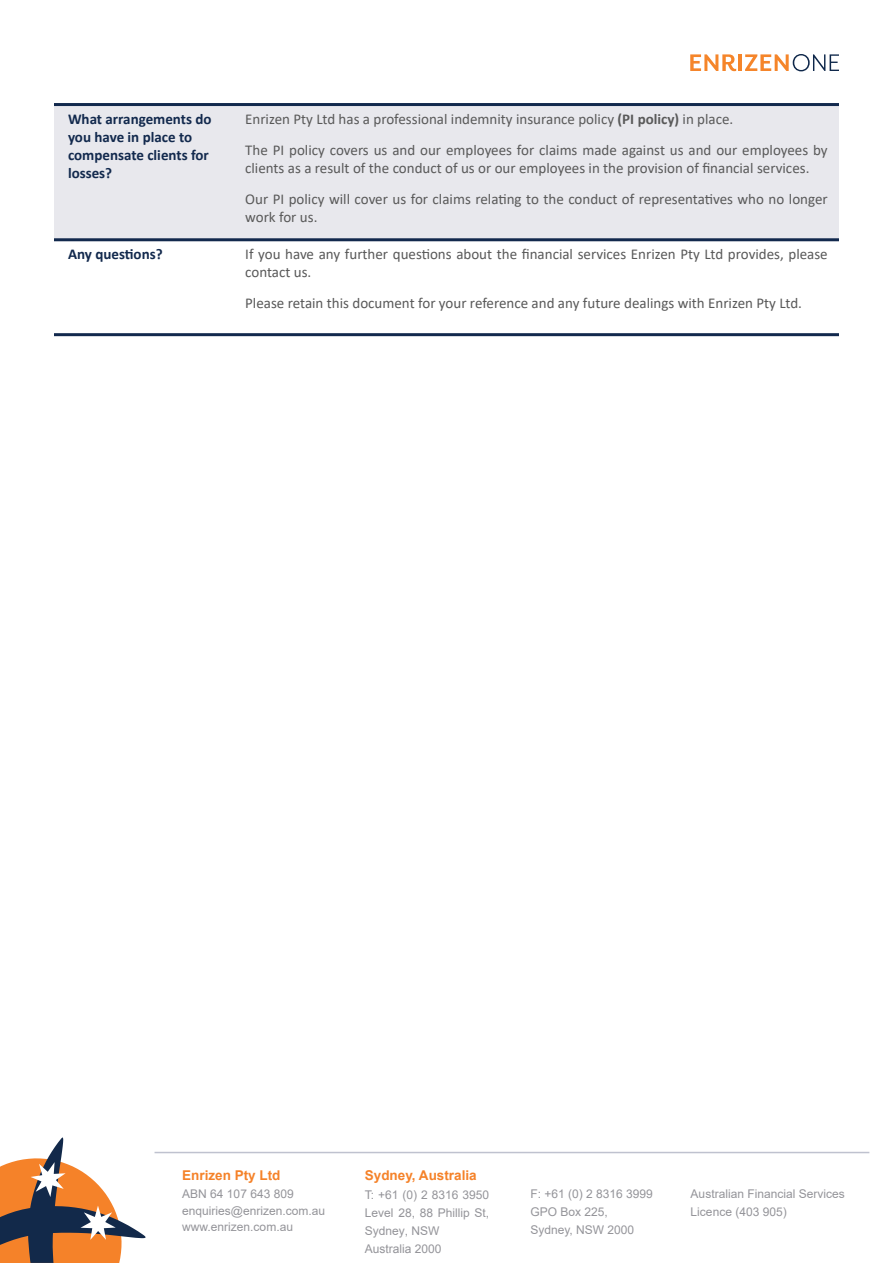
<style>
.page{position:relative;width:893px;height:1263px;background:#fff}
.page>*{position:absolute;margin:0;border:0;box-sizing:border-box;transform-origin:0 0}
.t1{font:15px/18px "Calibri";color:#595959}
.t2{font:700 15px/18px "Calibri";color:#12294d}
.t3{font:700 13.5px "Arial";color:#f58229}
.t4{font:12px/18px "Arial";color:#949499}
.s1{font-weight:700}
</style>
<div class="page">
<svg style="left:690px;top:54px;width:46px;height:17px"></svg>
<hr style="left:739px;top:54px;width:3px;height:17px;background:#f5852a">
<svg style="left:745px;top:54px;width:94px;height:17px"></svg>
<div style="left:54px;top:106px;width:785px;height:132px;background:#e8e8ed"></div>
<hr style="left:54px;top:103px;width:785px;height:3px;background:#12294d">
<svg style="left:0;top:1137px;width:146px;height:126px"></svg>
<hr style="left:155px;top:1152px;width:714px;height:1px;background:#bfc2cf">
<hr style="left:54px;top:238px;width:785px;height:3px;background:#12294d">
<hr style="left:54px;top:333px;width:785px;height:3px;background:#12294d">
<p class="t2" style="left:68px;top:110px;width:145px">What arrangements do you have in place to compensate clients for losses?</p>
<p class="t2" style="left:68px;top:245px;width:96px">Any questions?</p>
<p class="t1" style="left:245px;top:110px;width:490px">Enrizen Pty Ltd has a professional indemnity insurance policy <span class="s1">(PI policy)</span> in place.</p>
<p class="t1" style="left:245px;top:141px;width:584px">The PI policy covers us and our employees for claims made against us and our employees by clients as a result of the conduct of us or our employees in the provision of financial services.</p>
<p class="t1" style="left:245px;top:190px;width:584px">Our PI policy will cover us for claims relating to the conduct of representatives who no longer work for us.</p>
<p class="t1" style="left:245px;top:245px;width:584px">If you have any further questions about the financial services Enrizen Pty Ltd provides, please contact us.</p>
<p class="t1" style="left:245px;top:294px;width:558px">Please retain this document for your reference and any future dealings with Enrizen Pty Ltd.</p>
<p class="t3" style="left:182px;top:1166px;width:100px">Enrizen Pty Ltd</p>
<p class="t4" style="left:182px;top:1185px;width:113px">ABN 64 107 643 809</p>
<p class="t4" style="left:182px;top:1202px;width:144px">enquiries@enrizen.com.au</p>
<p class="t4" style="left:182px;top:1218px;width:112px">www.enrizen.com.au</p>
<p class="t3" style="left:365px;top:1166px;width:113px">Sydney, Australia</p>
<p class="t4" style="left:365px;top:1186px;width:126px">T: +61 (0) 2 8316 3950<br>Level 28, 88 Phillip St,<br>Sydney, NSW<br>Australia 2000</p>
<p class="t4" style="left:530px;top:1185px;width:124px">F: +61 (0) 2 8316 3999</p>
<p class="t4" style="left:530px;top:1203px;width:79px">GPO Box 225,</p>
<p class="t4" style="left:530px;top:1221px;width:105px">Sydney, NSW 2000</p>
<p class="t4" style="left:691px;top:1185px;width:156px">Australian Financial Services<br>Licence (403 905)</p>
</div>
